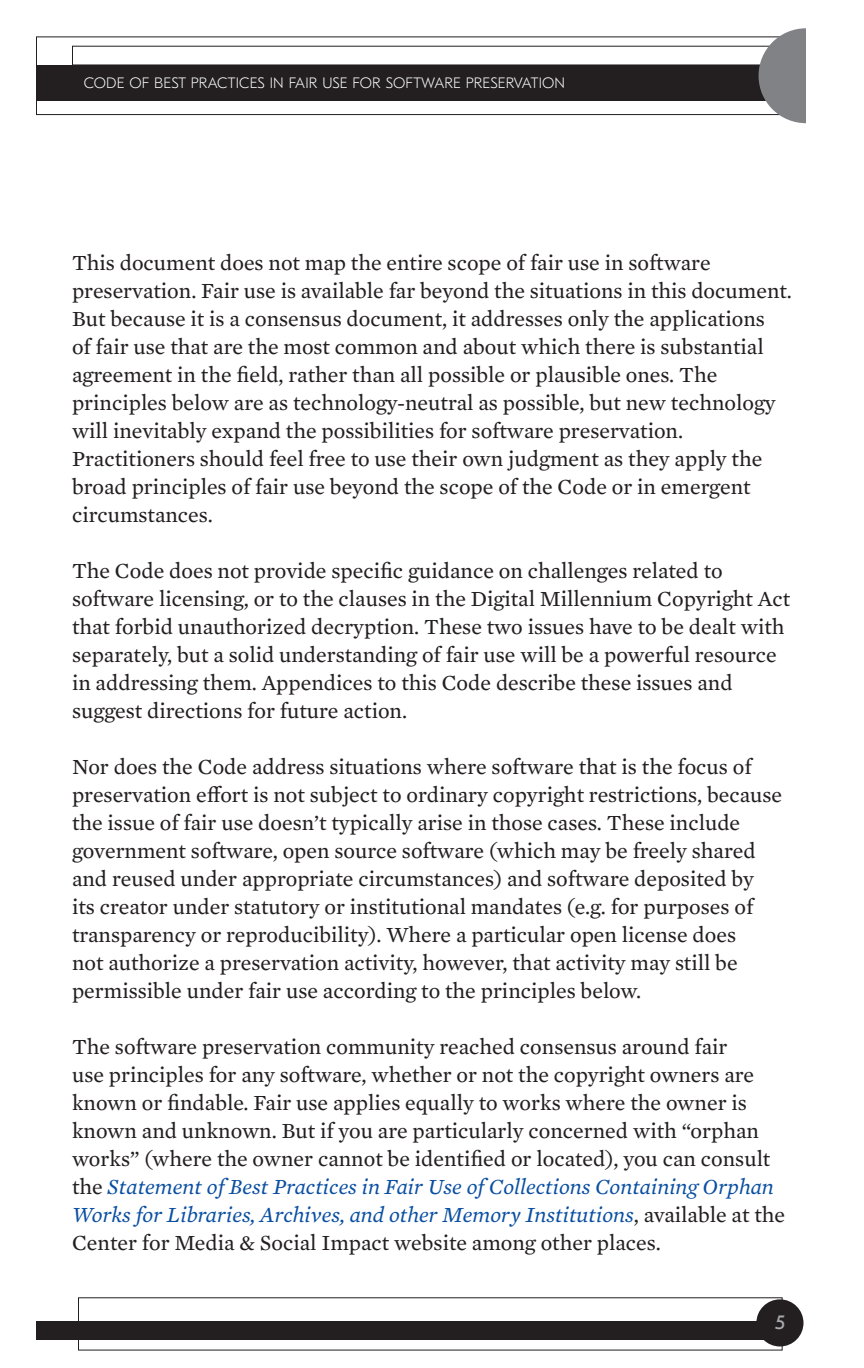
<style>
.page{position:relative;width:864px;height:1368px;background:#fff}
.page>*{position:absolute;margin:0;border:0;box-sizing:border-box;transform-origin:0 0}
.t1{font:22px/28px "Mercury Text G2";color:#231f20}
.t2{font:20px "GT Eesti Text";color:#a8a9ad}
.t3{font:100 15px "GT Eesti Text";letter-spacing:.01em;color:#fff}
.s1{font-style:italic;color:#0a4fa2}
</style>
<div class="page">
<div style="left:36px;top:65px;width:792px;height:36px;background:#231f20"></div>
<div style="left:36px;top:1321px;width:757px;height:19px;background:#231f20"></div>
<div style="left:36px;top:36px;width:756px;height:79px;border:1px solid #231f20"></div>
<div style="left:757px;top:1300px;width:46px;height:46px;background:#231f20;border-radius:50%"></div>
<div style="left:756px;top:1299px;width:47px;height:47px;border:2px solid #231f20;border-radius:50%"></div>
<div style="left:759px;top:28px;width:94px;height:95px;background:#808285;border-radius:50%"></div>
<div style="left:807px;top:11px;width:57px;height:151px;background:#fff"></div>
<p class="t3" style="left:84px;top:75px;width:483px">CODE OF BEST PRACTICES IN FAIR USE FOR SOFTWARE PRESERVATION</p>
<p class="t1" style="left:72px;top:247px;width:722px">This document does not map the entire scope of fair use in software preservation. Fair use is available far beyond the situations in this document.<br>But because it is a consensus document, it addresses only the applications<br>of fair use that are the most common and about which there is substantial agreement in the field, rather than all possible or plausible ones. The principles below are as technology-neutral as possible, but new technology will inevitably expand the possibilities for software preservation.<br>Practitioners should feel free to use their own judgment as they apply the broad principles of fair use beyond the scope of the Code or in emergent circumstances.</p>
<p class="t1" style="left:72px;top:555px;width:720px">The Code does not provide specific guidance on challenges related to software licensing, or to the clauses in the Digital Millennium Copyright Act that forbid unauthorized decryption. These two issues have to be dealt with separately, but a solid understanding of fair use will be a powerful resource in addressing them. Appendices to this Code describe these issues and suggest directions for future action.</p>
<p class="t1" style="left:72px;top:751px;width:712px">Nor does the Code address situations where software that is the focus of preservation effort is not subject to ordinary copyright restrictions, because the issue of fair use doesn’t typically arise in those cases. These include government software, open source software (which may be freely shared and reused under appropriate circumstances) and software deposited by its creator under statutory or institutional mandates (e.g. for purposes of transparency or reproducibility). Where a particular open license does<br>not authorize a preservation activity, however, that activity may still be permissible under fair use according to the principles below.</p>
<p class="t1" style="left:72px;top:1031px;width:715px">The software preservation community reached consensus around fair<br>use principles for any software, whether or not the copyright owners are known or findable. Fair use applies equally to works where the owner is known and unknown. But if you are particularly concerned with “orphan works” (where the owner cannot be identified or located), you can consult the <span class="s1">Statement of Best Practices in Fair Use of Collections Containing Orphan Works for Libraries, Archives, and other Memory Institutions</span>, available at the Center for Media &amp; Social Impact website among other places.</p>
<p class="t2" style="left:775px;top:1311px;width:11px">5</p>
</div>
